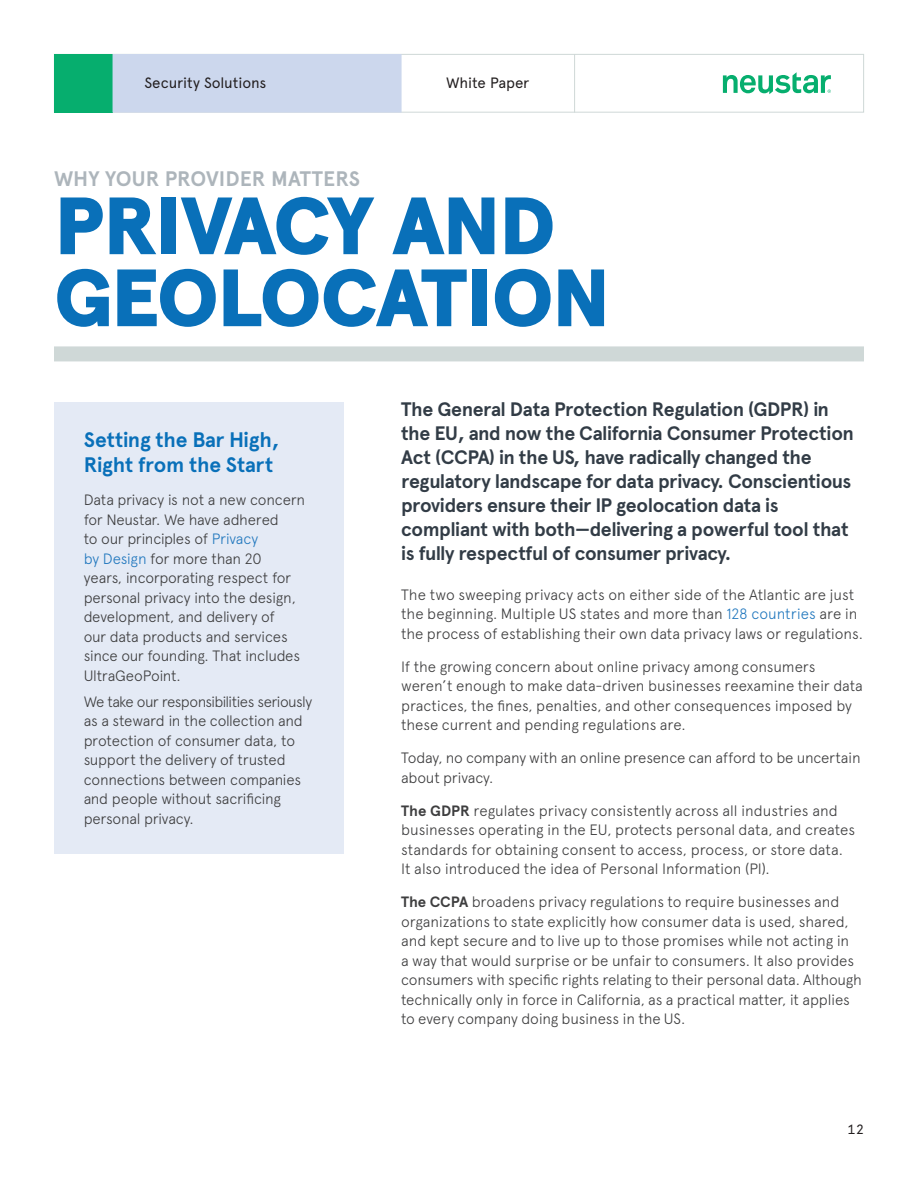
<style>
.page{position:relative;width:918px;height:1188px;background:#fff}
.page>*{position:absolute;margin:0;border:0;box-sizing:border-box;transform-origin:0 0}
.Title_headline{font:900 81px/72px "Apercu Pro";letter-spacing:-.03em;color:#0970b9}
.body_copy_end{font:700 21px/25.5px "Apercu Pro";letter-spacing:-.01em;color:#0970b9}
.Yellow_Box_Text{font:700 21px "Apercu Pro";color:#adb5bb}
.t1{font:700 19.5px/24px "Apercu Pro";letter-spacing:-.025em;color:#323c46}
.body_copy_end-2{font:300 15px/19.5px "Apercu Pro";letter-spacing:-.005em;color:#3e3e3f}
.body_copy{font:300 15px/19.5px "Apercu Pro";letter-spacing:-.02em;color:#3e3e3f}
.t2{font:15px "Apercu Pro";letter-spacing:-.01em;color:#231f20}
.t3{font:13.5px "Apercu Pro Mono";color:#231f20}
.s1{color:#2278be}
.s2{font-weight:700}
</style>
<div class="page">
<div style="left:54px;top:346px;width:810px;height:15px;background:#cfd8d7"></div>
<div style="left:54px;top:402px;width:289px;height:451px;background:#e4eaf5"></div>
<div style="left:54px;top:54px;width:810px;height:59px;background:#fff;border:1px solid #cfd8d7"></div>
<div style="left:54px;top:54px;width:59px;height:59px;background:#06ae6e"></div>
<svg style="left:723px;top:72px;width:108px;height:22px"></svg>
<hr style="left:574px;top:54px;width:1px;height:59px;background:#cfd8d7">
<div style="left:113px;top:54px;width:289px;height:59px;background:#ccd7ed"></div>
<p class="t2" style="left:144px;top:71px;width:124px">Security Solutions</p>
<p class="t2" style="left:446px;top:71px;width:85px">White Paper</p>
<p class="Yellow_Box_Text" style="left:54px;top:163px;width:308px">WHY YOUR PROVIDER MATTERS</p>
<p class="Title_headline" style="left:54px;top:185px;width:558px">PRIVACY AND<br>GEOLOCATION</p>
<p class="body_copy_end" style="left:84px;top:425px;width:197px">Setting the Bar High,<br>Right from the Start</p>
<p class="body_copy" style="left:84px;top:489px;width:223px">Data privacy is not a new concern for Neustar. We have adhered<br>to our principles of <span class="s1">Privacy<br>by Design</span> for more than 20<br>years, incorporating respect for personal privacy into the design, development, and delivery of<br>our data products and services since our founding. That includes<br>UltraGeoPoint.</p>
<p class="body_copy" style="left:84px;top:690px;width:230px">We take our responsibilities seriously as a steward in the collection and protection of consumer data, to support the delivery of trusted connections between companies and people without sacrificing personal privacy.</p>
<p class="t1" style="left:401px;top:396px;width:454px">The General Data Protection Regulation (GDPR) in the EU, and now the California Consumer Protection Act (CCPA) in the US, have radically changed the regulatory landscape for data privacy. Conscientious providers ensure their IP geolocation data is compliant with both—delivering a powerful tool that is fully respectful of consumer privacy.</p>
<p class="body_copy_end-2" style="left:401px;top:583px;width:463px">The two sweeping privacy acts on either side of the Atlantic are just the beginning. Multiple US states and more than <span class="s1">128 countries</span> are in the process of establishing their own data privacy laws or regulations.</p>
<p class="body_copy_end-2" style="left:401px;top:655px;width:463px">If the growing concern about online privacy among consumers weren’t enough to make data-driven businesses reexamine their data practices, the fines, penalties, and other consequences imposed by these current and pending regulations are.</p>
<p class="body_copy_end-2" style="left:401px;top:747px;width:461px">Today, no company with an online presence can afford to be uncertain about privacy.</p>
<p class="body_copy_end-2" style="left:401px;top:799px;width:456px"><span class="s2">The GDPR</span> regulates privacy consistently across all industries and businesses operating in the EU, protects personal data, and creates standards for obtaining consent to access, process, or store data.<br>It also introduced the idea of Personal Information (PI).</p>
<p class="body_copy_end-2" style="left:401px;top:891px;width:462px"><span class="s2">The CCPA</span> broadens privacy regulations to require businesses and organizations to state explicitly how consumer data is used, shared, and kept secure and to live up to those promises while not acting in<br>a way that would surprise or be unfair to consumers. It also provides consumers with specific rights relating to their personal data. Although technically only in force in California, as a practical matter, it applies to every company doing business in the US.</p>
<p class="t3" style="left:847px;top:1119px;width:18px">12</p>
</div>
